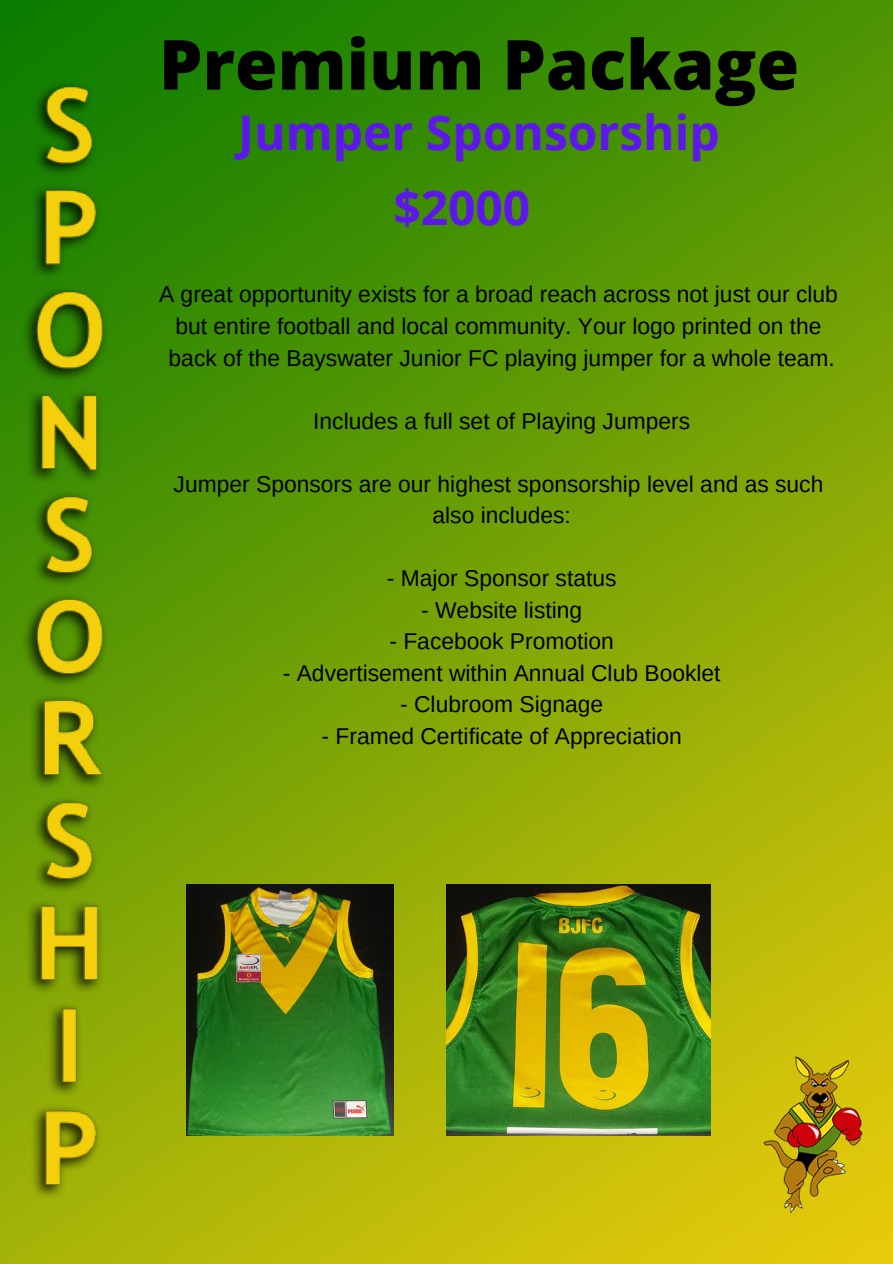
<style>
.page{position:relative;width:893px;height:1264px;background:#fff}
.page>*{position:absolute;margin:0;border:0;box-sizing:border-box;transform-origin:0 0}
.t1{font:800 69px "Open Sans";color:#000}
.t2{font:700 48px "Open Sans";color:#5e17eb}
.t3{font:22.8px "Arimo";color:#000}
</style>
<div class="page">
<img style="left:0;top:0;width:892px;height:1263px">
<img style="left:19px;top:78px;width:93px;height:1123px">
<img style="left:186px;top:884px;width:207px;height:250px">
<img style="left:446px;top:884px;width:264px;height:250px">
<img style="left:763px;top:1056px;width:99px;height:156px">
<p class="t1" style="left:159px;top:16px;width:641px">Premium Package</p>
<p class="t2" style="left:238px;top:99px;width:483px">Jumper Sponsorship</p>
<p class="t2" style="left:393px;top:173px;width:138px">$2000</p>
<p class="t3" style="left:159px;top:282px;width:680px">A great opportunity exists for a broad reach across not just our club</p>
<h1 class="t3" style="left:175px;top:313px;width:647px">but entire football and local community. Your logo printed on the</h1>
<h2 class="t3" style="left:169px;top:345px;width:667px">back of the Bayswater Junior FC playing jumper for a whole team.</h2>
<h2 class="t3" style="left:313px;top:408px;width:378px">Includes a full set of Playing Jumpers</h2>
<p class="t3" style="left:174px;top:471px;width:651px">Jumper Sponsors are our highest sponsorship level and as such</p>
<p class="t3" style="left:432px;top:502px;width:140px">also includes:</p>
<p class="t3" style="left:387px;top:565px;width:231px">- Major Sponsor status</p>
<p class="t3" style="left:421px;top:597px;width:163px">- Website listing</p>
<p class="t3" style="left:389px;top:628px;width:226px">- Facebook Promotion</p>
<p class="t3" style="left:283px;top:660px;width:439px">- Advertisement within Annual Club Booklet</p>
<p class="t3" style="left:400px;top:691px;width:204px">- Clubroom Signage</p>
<p class="t3" style="left:321px;top:723px;width:362px">- Framed Certificate of Appreciation</p>
</div>
